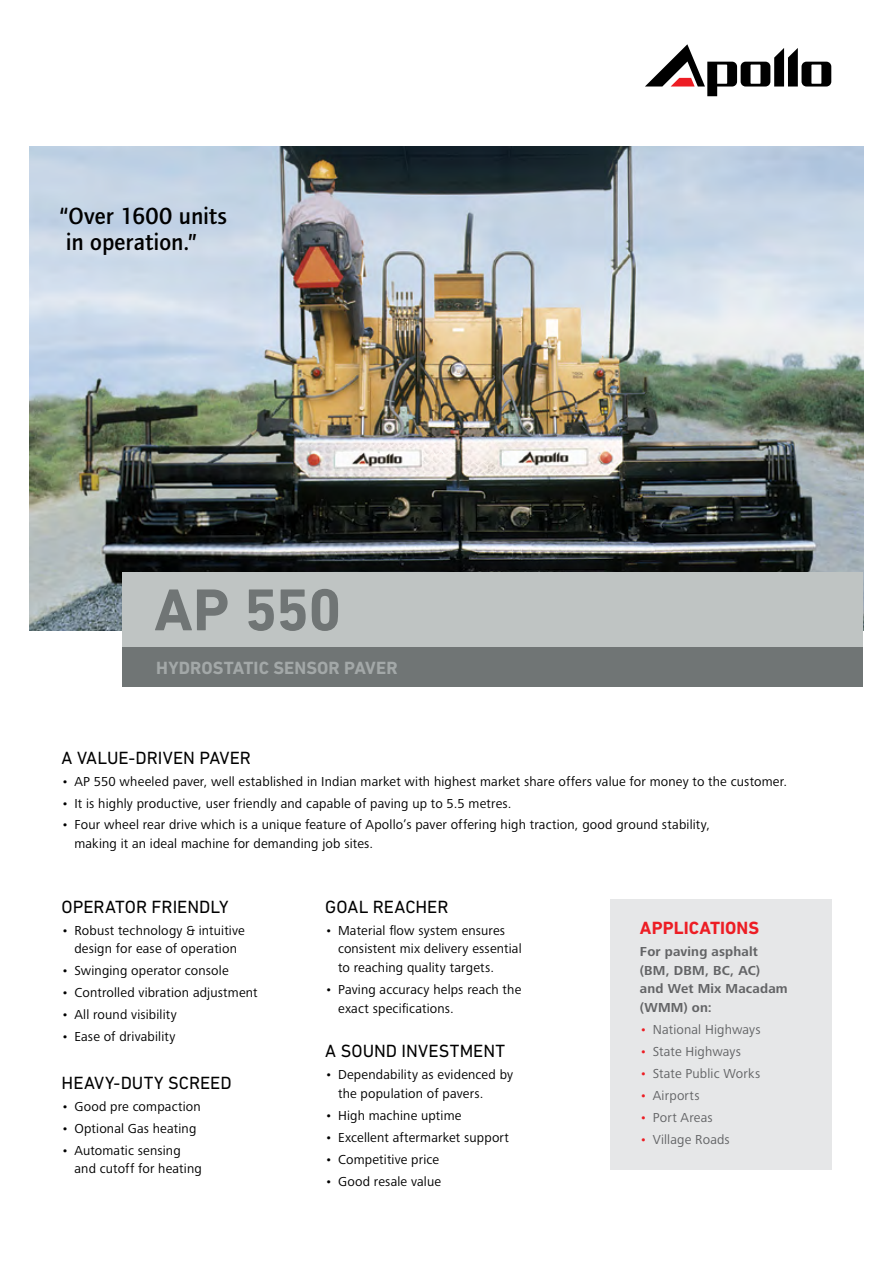
<style>
.page{position:relative;width:893px;height:1263px;background:#fff}
.page>*{position:absolute;margin:0;border:0;box-sizing:border-box;transform-origin:0 0}
.t1{font:700 60px "DIN Next LT Pro";color:#707575}
.t2{font:500 24px/25.5px "Foundry Journal OT2";color:#000}
.t3{font:18px "DIN Next LT Pro";color:#000}
.t4{font:700 18px "DIN Next LT Pro";letter-spacing:.005em;color:#a3a8a8}
.t5{font:700 18px "DIN Next LT Pro";letter-spacing:.005em;color:#ed1d24}
.t6{font:13.5px/18.8px "Frutiger Next LTW1 G";letter-spacing:.015em;color:#000}
.t7{font:13.5px "Frutiger Next LTW1 G";letter-spacing:.015em;color:#636466}
.t8{font:700 13.5px/18.8px "Frutiger Next LTW1 G";letter-spacing:.015em;color:#636466}
.s1{color:#ed1d24}
</style>
<div class="page">
<img style="left:30px;top:147px;width:833px;height:483px">
<div style="left:610px;top:899px;width:221px;height:270px;background:#e6e7e8"></div>
<div style="left:122px;top:572px;width:741px;height:75px;background:#bfc4c3"></div>
<div style="left:122px;top:647px;width:741px;height:39px;background:#707575"></div>
<svg style="left:645px;top:44px;width:186px;height:52px"></svg>
<h2 class="t2" style="left:60px;top:202px;width:169px">“Over 1600 units in operation.”</h2>
<h1 class="t1" style="left:154px;top:575px;width:189px">AP 550</h1>
<h3 class="t4" style="left:156px;top:657px;width:243px">HYDROSTATIC SENSOR PAVER</h3>
<h3 class="t3" style="left:62px;top:747px;width:191px">A VALUE-DRIVEN PAVER</h3>
<p class="t6" style="left:62px;top:772px;width:727px">• AP 550 wheeled paver, well established in Indian market with highest market share offers value for money to the customer.</p>
<p class="t6" style="left:62px;top:794px;width:451px">• It is highly productive, user friendly and capable of paving up to 5.5 metres.</p>
<p class="t6" style="left:74px;top:816px;width:637px;text-indent:-13px">• Four wheel rear drive which is a unique feature of Apollo’s paver offering high traction, good ground stability, making it an ideal machine for demanding job sites.</p>
<h3 class="t3" style="left:62px;top:896px;width:168px">OPERATOR FRIENDLY</h3>
<p class="t6" style="left:62px;top:921px;width:185px;text-align:center">• Robust technology &amp; intuitive design for ease of operation</p>
<p class="t6" style="left:62px;top:962px;width:168px">• Swinging operator console</p>
<p class="t6" style="left:62px;top:984px;width:198px">• Controlled vibration adjustment</p>
<p class="t6" style="left:62px;top:1006px;width:117px">• All round visibility</p>
<p class="t6" style="left:62px;top:1028px;width:115px">• Ease of drivability</p>
<h3 class="t3" style="left:62px;top:1072px;width:171px">HEAVY-DUTY SCREED</h3>
<p class="t6" style="left:62px;top:1097px;width:141px">• Good pre compaction</p>
<p class="t6" style="left:62px;top:1119px;width:136px">• Optional Gas heating</p>
<p class="t6" style="left:74px;top:1141px;width:129px;text-indent:-13px">• Automatic sensing and cutoff for heating</p>
<h3 class="t3" style="left:325px;top:896px;width:125px">GOAL REACHER</h3>
<p class="t6" style="left:338px;top:921px;width:185px;text-indent:-13px">• Material flow system ensures consistent mix delivery essential to reaching quality targets.</p>
<p class="t6" style="left:338px;top:981px;width:185px;text-indent:-13px">• Paving accuracy helps reach the exact specifications.</p>
<h3 class="t3" style="left:325px;top:1041px;width:181px">A SOUND INVESTMENT</h3>
<p class="t6" style="left:338px;top:1066px;width:177px;text-indent:-13px">• Dependability as evidenced by the population of pavers.</p>
<p class="t6" style="left:325px;top:1106px;width:138px">• High machine uptime</p>
<p class="t6" style="left:325px;top:1128px;width:185px">• Excellent aftermarket support</p>
<p class="t6" style="left:325px;top:1150px;width:115px">• Competitive price</p>
<p class="t6" style="left:325px;top:1172px;width:117px">• Good resale value</p>
<h3 class="t5" style="left:640px;top:917px;width:121px">APPLICATIONS</h3>
<p class="t8" style="left:640px;top:942px;width:149px">For paving asphalt (BM, DBM, BC, AC)<br>and Wet Mix Macadam (WMM) on:</p>
<p class="t7" style="left:640px;top:1022px;width:122px"><span class="s1">•</span> National Highways</p>
<p class="t7" style="left:640px;top:1044px;width:103px"><span class="s1">•</span> State Highways</p>
<p class="t7" style="left:640px;top:1066px;width:122px"><span class="s1">•</span> State Public Works</p>
<p class="t7" style="left:640px;top:1088px;width:61px"><span class="s1">•</span> Airports</p>
<p class="t7" style="left:640px;top:1110px;width:74px"><span class="s1">•</span> Port Areas</p>
<p class="t7" style="left:640px;top:1131px;width:91px"><span class="s1">•</span> Village Roads</p>
</div>
